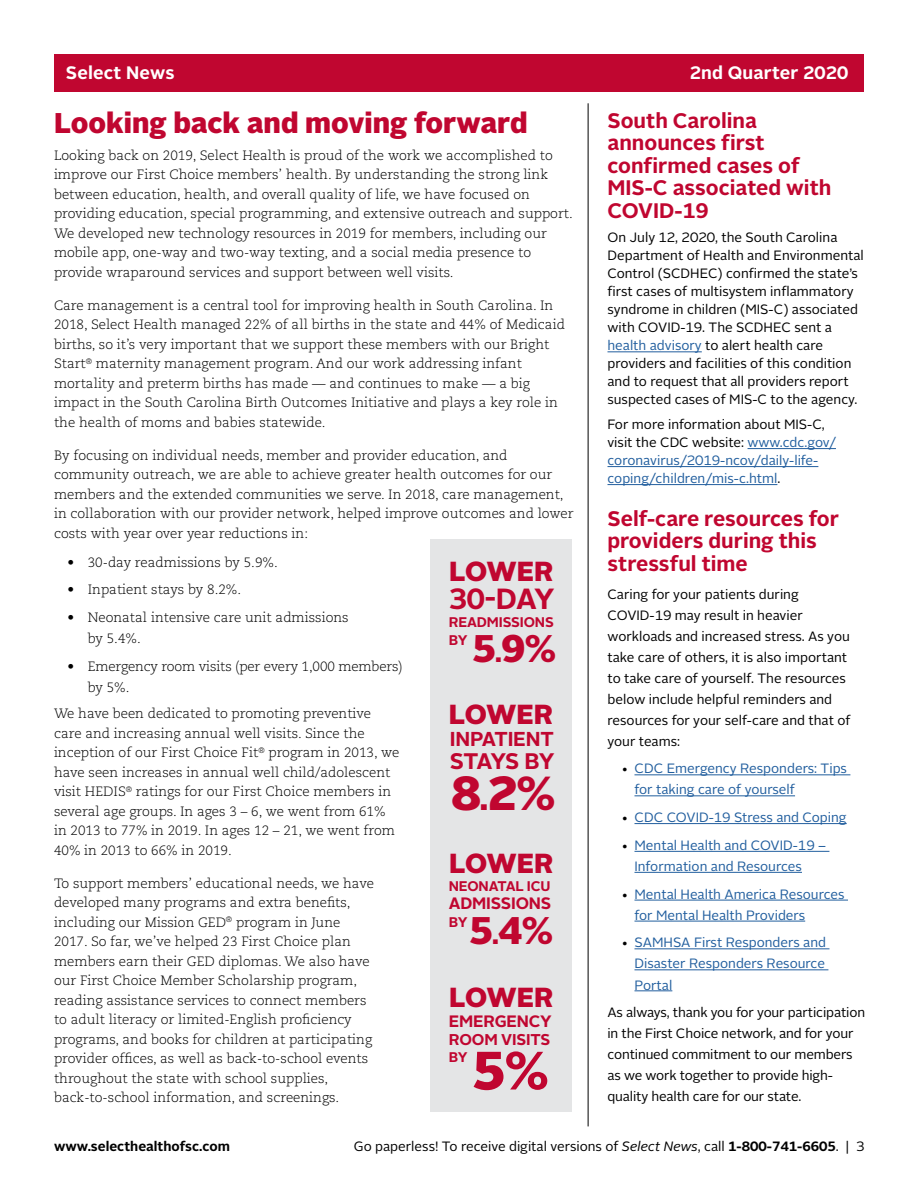
<style>
.page{position:relative;width:918px;height:1188px;background:#fff}
.page>*{position:absolute;margin:0;border:0;box-sizing:border-box;transform-origin:0 0}
.t1{font:900 53.85px "Alright Sans";color:#c00630}
.t2{font:900 47.7px "Alright Sans";color:#c00630}
.t3{font:900 38.4px "Alright Sans";color:#c00630}
.t4{font:700 29.1px "Alright Sans";color:#c00630}
.Head_Headline{font:900 28.5px "Alright Sans";color:#c00630}
.t5{font:900 27.6px "Alright Sans";letter-spacing:-.005em;color:#c00630}
.t6{font:700 22.5px "Alright Sans";letter-spacing:-.04em;color:#c00630}
.Sidebar_-_headline{font:700 21px/22.5px "Alright Sans";color:#c00630}
.t7{font:700 20.1px "Alright Sans";letter-spacing:-.01em;color:#c00630}
.t8{font:700 18px "Alright Sans";letter-spacing:.01em;color:#fff}
.t9{font:700 16.5px "Alright Sans";letter-spacing:-.01em;color:#c00630}
.t10{font:700 15.6px "Alright Sans";letter-spacing:-.01em;color:#c00630}
.t11{font:700 13.95px/18px "Alright Sans";letter-spacing:-.01em;color:#c00630}
.Main_-_body{font:300 13.5px/19.5px "Caecilia LT Std";color:#000}
.Sidebar_-_body{font:13.5px/21px "Alright Sans";color:#000}
.Sidebar_-_body-2{font:13.5px/21px "Alright Sans";color:#215e9e}
.t12{font:700 13.5px "Alright Sans";color:#000}
.s1{color:#215e9e}
.s2{color:#000}
.s3{font-size:25.5px}
.s4{font-size:31.65px}
.s5{font-style:italic}
.s6{font-weight:700}
</style>
<div class="page">
<div style="left:54px;top:54px;width:810px;height:37px;background:#c00630"></div>
<div style="left:430px;top:539px;width:142px;height:573px;background:#e2e3e4"></div>
<hr style="left:588px;top:103px;width:1px;height:1023px;background:#000">
<hr style="left:608px;top:352px;width:94px;height:1px;background:#215e9e">
<hr style="left:748px;top:448px;width:88px;height:1px;background:#215e9e">
<hr style="left:608px;top:466px;width:210px;height:1px;background:#215e9e">
<hr style="left:608px;top:484px;width:169px;height:1px;background:#215e9e">
<hr style="left:634px;top:775px;width:216px;height:1px;background:#215e9e">
<hr style="left:634px;top:796px;width:161px;height:1px;background:#215e9e">
<hr style="left:634px;top:823px;width:213px;height:1px;background:#215e9e">
<hr style="left:634px;top:851px;width:195px;height:1px;background:#215e9e">
<hr style="left:634px;top:872px;width:168px;height:1px;background:#215e9e">
<hr style="left:634px;top:900px;width:214px;height:1px;background:#215e9e">
<hr style="left:634px;top:921px;width:171px;height:1px;background:#215e9e">
<hr style="left:634px;top:949px;width:195px;height:1px;background:#215e9e">
<hr style="left:634px;top:970px;width:194px;height:1px;background:#215e9e">
<hr style="left:634px;top:991px;width:38px;height:1px;background:#215e9e">
<p class="t8" style="left:66px;top:61px;width:110px">Select News</p>
<p class="t8" style="left:690px;top:61px;width:160px">2nd Quarter 2020</p>
<p class="Sidebar_-_headline" style="left:608px;top:109px;width:225px">South Carolina announces first confirmed cases of<br>MIS-C associated with<br>COVID-19</p>
<p class="Sidebar_-_body" style="left:608px;top:229px;width:258px;line-height:18px">On July 12, 2020, the South Carolina Department of Health and Environmental Control (SCDHEC) confirmed the state’s first cases of multisystem inflammatory syndrome in children (MIS-C) associated with COVID-19. The SCDHEC sent a <span class="s1">health advisory</span> to alert health care providers and facilities of this condition and to request that all providers report suspected cases of MIS-C to the agency.</p>
<p class="Sidebar_-_body-2" style="left:608px;top:416px;width:230px;line-height:18px"><span class="s2">For more information about MIS-C, visit the CDC website:</span> www.cdc.gov/ coronavirus/2019-ncov/daily-life&shy;coping/children/mis-c.html<span class="s2">.</span></p>
<p class="Sidebar_-_headline" style="left:608px;top:508px;width:233px">Self-care resources for providers during this stressful time</p>
<p class="Sidebar_-_body" style="left:608px;top:584px;width:245px">Caring for your patients during COVID-19 may result in heavier workloads and increased stress. As you take care of others, it is also important to take care of yourself. The resources below include helpful reminders and resources for your self-care and that of your teams:</p>
<p class="Sidebar_-_body-2" style="left:634px;top:759px;width:214px;text-indent:-14px"><span class="s2">•</span> CDC Emergency Responders: Tips for taking care of yourself</p>
<p class="Sidebar_-_body-2" style="left:621px;top:807px;width:227px"><span class="s2">•</span> CDC COVID-19 Stress and Coping</p>
<p class="Sidebar_-_body-2" style="left:634px;top:835px;width:193px;text-indent:-14px"><span class="s2">•</span> Mental Health and COVID-19 –<br>Information and Resources</p>
<p class="Sidebar_-_body-2" style="left:634px;top:884px;width:212px;text-indent:-14px"><span class="s2">•</span> Mental Health America Resources for Mental Health Providers</p>
<p class="Sidebar_-_body-2" style="left:634px;top:933px;width:193px;text-align:justify;text-indent:-14px"><span class="s2">•</span> SAMHSA First Responders and Disaster Responders Resource Portal</p>
<p class="Sidebar_-_body" style="left:608px;top:1002px;width:259px">As always, thank you for your participation in the First Choice network, and for your continued commitment to our members as we work together to provide high&shy;quality health care for our state.</p>
<p class="Head_Headline" style="left:54px;top:103px;width:475px">Looking back and moving forward</p>
<p class="Main_-_body" style="left:54px;top:146px;width:520px">Looking back on 2019, Select Health is proud of the work we accomplished to improve our First Choice members’ health. By understanding the strong link between education, health, and overall quality of life, we have focused on providing education, special programming, and extensive outreach and support.<br>We developed new technology resources in 2019 for members, including our mobile app, one-way and two-way texting, and a social media presence to provide wraparound services and support between well visits.</p>
<p class="Main_-_body" style="left:54px;top:296px;width:512px">Care management is a central tool for improving health in South Carolina. In 2018, Select Health managed 22% of all births in the state and 44% of Medicaid births, so it’s very important that we support these members with our Bright Start<sup>®</sup> maternity management program. And our work addressing infant mortality and preterm births has made — and continues to make — a big impact in the South Carolina Birth Outcomes Initiative and plays a key role in the health of moms and babies statewide.</p>
<p class="Main_-_body" style="left:54px;top:446px;width:521px">By focusing on individual needs, member and provider education, and community outreach, we are able to achieve greater health outcomes for our members and the extended communities we serve. In 2018, care management, in collaboration with our provider network, helped improve outcomes and lower costs with year over year reductions in:</p>
<p class="Main_-_body" style="left:68px;top:553px;width:212px">• 30-day readmissions by 5.9%.</p>
<p class="Main_-_body" style="left:68px;top:580px;width:175px">• Inpatient stays by 8.2%.</p>
<p class="Main_-_body" style="left:88px;top:607px;width:263px;line-height:21px;text-indent:-20px">• Neonatal intensive care unit admissions by 5.4%.</p>
<p class="Main_-_body" style="left:88px;top:656px;width:317px;line-height:21px;text-indent:-20px">• Emergency room visits (per every 1,000 members) by 5%.</p>
<p class="Main_-_body" style="left:54px;top:704px;width:347px">We have been dedicated to promoting preventive care and increasing annual well visits. Since the inception of our First Choice Fit<sup>®</sup> program in 2013, we have seen increases in annual well child/adolescent visit HEDIS<sup>®</sup> ratings for our First Choice members in several age groups. In ages 3 – 6, we went from 61% in 2013 to 77% in 2019. In ages 12 – 21, we went from 40% in 2013 to 66% in 2019.</p>
<p class="Main_-_body" style="left:54px;top:874px;width:321px">To support members’ educational needs, we have developed many programs and extra benefits, including our Mission GED<sup>®</sup> program in June 2017. So far, we’ve helped 23 First Choice plan members earn their GED diplomas. We also have our First Choice Member Scholarship program, reading assistance services to connect members to adult literacy or limited-English proficiency programs, and books for children at participating provider offices, as well as back-to-school events throughout the state with school supplies, back-to-school information, and screenings.</p>
<h3 class="t5" style="left:449px;top:552px;width:106px">LOWER</h3>
<h3 class="t4" style="left:449px;top:579px;width:107px">30-DAY</h3>
<p class="t11" style="left:449px;top:614px;width:107px">READMISSIONS<br>BY</p>
<h3 class="t3" style="left:472px;top:621px;width:86px">5<span class="s3">.</span>9%</h3>
<h3 class="t5" style="left:449px;top:694px;width:106px">LOWER</h3>
<h3 class="t7" style="left:450px;top:725px;width:105px">INPATIENT</h3>
<h3 class="t6" style="left:450px;top:745px;width:106px">STAYS BY</h3>
<h2 class="t2" style="left:451px;top:759px;width:106px">8<span class="s4">.</span>2%</h2>
<h3 class="t5" style="left:449px;top:844px;width:106px">LOWER</h3>
<p class="t11" style="left:449px;top:878px;width:103px">NEONATAL ICU</p>
<p class="t9" style="left:449px;top:892px;width:104px">ADMISSIONS</p>
<p class="t11" style="left:449px;top:914px;width:20px">BY</p>
<h3 class="t3" style="left:469px;top:903px;width:86px">5<span class="s3">.</span>4%</h3>
<h3 class="t5" style="left:449px;top:978px;width:106px">LOWER</h3>
<p class="t9" style="left:449px;top:1010px;width:104px">EMERGENCY</p>
<p class="t10" style="left:449px;top:1029px;width:103px">ROOM VISITS</p>
<p class="t11" style="left:449px;top:1048px;width:20px">BY</p>
<h1 class="t1" style="left:472px;top:1032px;width:79px">5%</h1>
<p class="t12" style="left:54px;top:1137px;width:177px">www.selecthealthofsc.com</p>
<p class="Sidebar_-_body" style="left:354px;top:1136px;width:512px">Go paperless! To receive digital versions of <span class="s5">Select News</span>, call <span class="s6">1-800-741-6605</span>. | 3</p>
</div>
